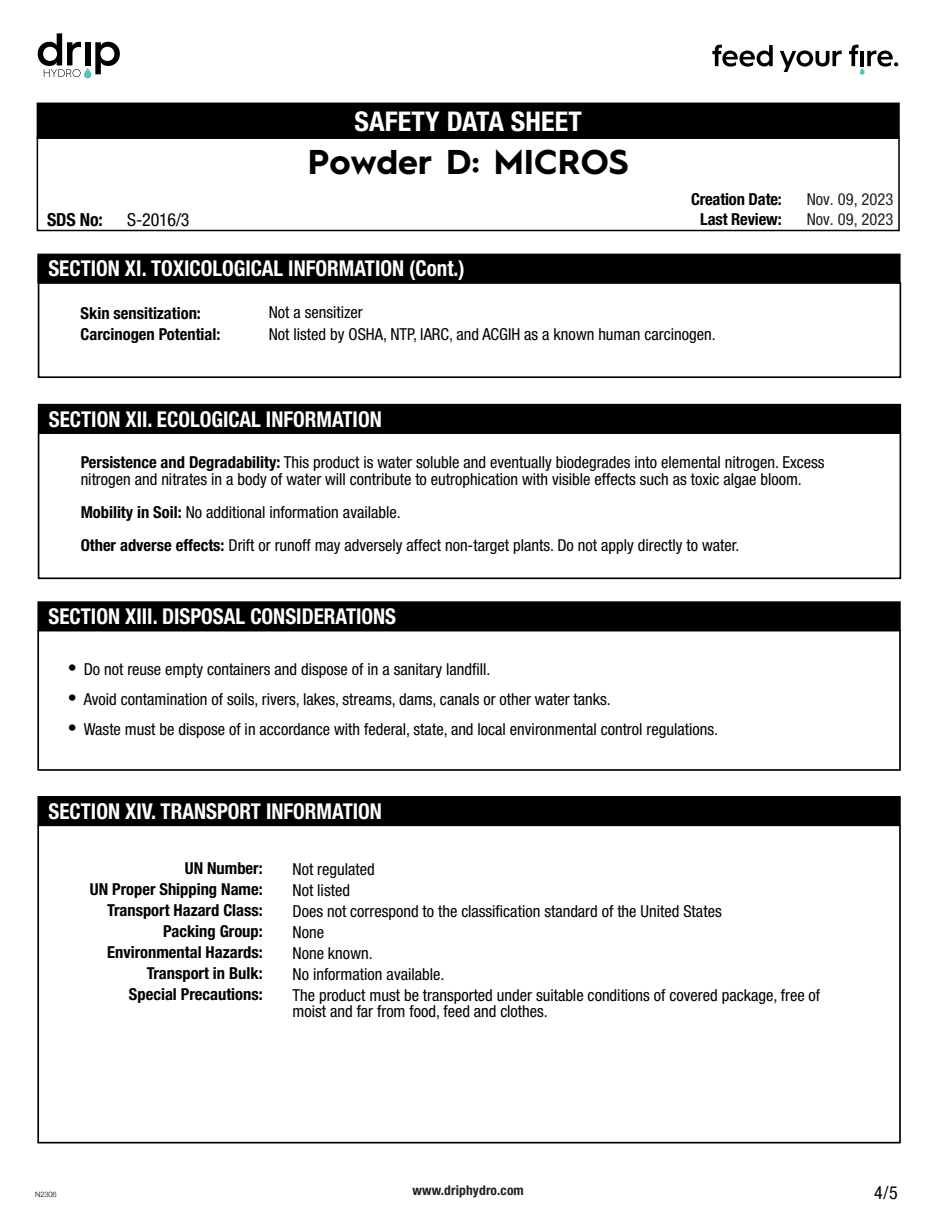
<style>
.page{position:relative;width:940px;height:1217px;background:#fff}
.page>*{position:absolute;margin:0;border:0;box-sizing:border-box;transform-origin:0 0}
.t1{font:700 34.5px "Hurme Geometric Sans 1";color:#000}
.t2{font:700 condensed 27.15px "Helvetica Neue LT Pro";letter-spacing:.005em;color:#fff}
.t3{font:700 condensed 21.9px "Helvetica Neue LT Pro";color:#fff;scale:.96 1}
.t4{font:condensed 18px "Helvetica Neue LT Pro";color:#000}
.t5{font:700 condensed 18px "Helvetica Neue LT Pro";color:#000}
.t6{font:condensed 16.5px/21px "Helvetica Neue LT Pro";color:#000}
.t7{font:700 condensed 16.5px/21px "Helvetica Neue LT Pro";color:#000}
.t8{font:condensed 16.5px/20px "Helvetica Neue LT Pro";color:#231f20}
.t9{font:700 condensed 13.5px "Helvetica Neue LT Pro";letter-spacing:.01em;color:#231f20}
.t10{font:300 7.5px "Helvetica Neue LT Pro";letter-spacing:-.015em;color:#000}
.s1{font-weight:700}
.s2{font-weight:700;font-size:18px}
</style>
<div class="page">
<div style="left:38px;top:403px;width:863px;height:30px;background:#000;border:2px solid #000"></div>
<div style="left:38px;top:432px;width:863px;height:147px;border:2px solid #000"></div>
<div style="left:37px;top:795px;width:863px;height:30px;background:#000;border:2px solid #000"></div>
<div style="left:37px;top:824px;width:863px;height:319px;border:2px solid #000"></div>
<div style="left:37px;top:601px;width:863px;height:29px;background:#000;border:2px solid #000"></div>
<div style="left:37px;top:629px;width:863px;height:141px;border:2px solid #000"></div>
<div style="left:37px;top:102px;width:862px;height:37px;background:#000;border:2px solid #000"></div>
<div style="left:37px;top:137px;width:862px;height:94px;border:2px solid #000"></div>
<div style="left:37px;top:253px;width:863px;height:30px;background:#000;border:2px solid #000"></div>
<div style="left:38px;top:282px;width:863px;height:96px;border:2px solid #000"></div>
<svg style="left:38px;top:33px;width:82px;height:45px"></svg>
<svg style="left:712px;top:45px;width:60px;height:22px"></svg>
<svg style="left:780px;top:50px;width:61px;height:22px"></svg>
<svg style="left:849px;top:45px;width:49px;height:30px"></svg>
<h2 class="t2" style="left:354px;top:105px;width:229px">SAFETY DATA SHEET</h2>
<h1 class="t1" style="left:308px;top:137px;width:322px">Powder D: MICROS</h1>
<p class="t7" style="left:691px;top:189px;width:92px">Creation Date:</p>
<p class="t4" style="left:127px;top:209px;width:64px">S-2016/3</p>
<p class="t7" style="left:700px;top:209px;width:83px">Last Review:</p>
<h3 class="t3" style="left:48px;top:255px;width:435px">SECTION XI. TOXICOLOGICAL INFORMATION (Cont.)</h3>
<p class="t7" style="left:81px;top:302px;width:141px">Skin sensitization:<br>Carcinogen Potential:</p>
<p class="t6" style="left:269px;top:301px;width:448px;line-height:21.8px">Not a sensitizer<br>Not listed by OSHA, NTP, IARC, and ACGIH as a known human carcinogen.</p>
<p class="t5" style="left:47px;top:209px;width:57px">SDS No:</p>
<p class="t8" style="left:806px;top:189px;width:88px">Nov. 09, 2023<br>Nov. 09, 2023</p>
<h3 class="t3" style="left:49px;top:405px;width:348px">SECTION XII. ECOLOGICAL INFORMATION</h3>
<p class="t6" style="left:81px;top:454px;width:745px;line-height:16.5px"><span class="s1">Persistence and Degradability:</span> This product is water soluble and eventually biodegrades into elemental nitrogen. Excess nitrogen and nitrates in a body of water will contribute to eutrophication with visible effects such as toxic algae bloom.</p>
<p class="t6" style="left:81px;top:495px;width:660px;line-height:33px"><span class="s1">Mobility in Soil:</span> No additional information available.<br><span class="s1">Other adverse effects:</span> Drift or runoff may adversely affect non-target plants. Do not apply directly to water.</p>
<h3 class="t3" style="left:49px;top:603px;width:363px">SECTION XIII. DISPOSAL CONSIDERATIONS</h3>
<p class="t6" style="left:68px;top:658px;width:424px"><span class="s2">•</span> Do not reuse empty containers and dispose of in a sanitary landfill.</p>
<p class="t6" style="left:68px;top:688px;width:544px"><span class="s2">•</span> Avoid contamination of soils, rivers, lakes, streams, dams, canals or other water tanks.</p>
<p class="t6" style="left:68px;top:718px;width:652px"><span class="s2">•</span> Waste must be dispose of in accordance with federal, state, and local environmental control regulations.</p>
<h3 class="t3" style="left:49px;top:797px;width:349px">SECTION XIV. TRANSPORT INFORMATION</h3>
<p class="t7" style="left:90px;top:856px;width:174px;text-align:right">UN Number:<br>UN Proper Shipping Name:<br>Transport Hazard Class:<br>Packing Group:<br>Environmental Hazards:<br>Transport in Bulk:<br>Special Precautions:</p>
<p class="t6" style="left:292px;top:857px;width:529px">Not regulated<br>Not listed<br>Does not correspond to the classification standard of the United States<br>None<br>None known.<br>No information available.<br>The product must be transported under suitable conditions of covered package, free of</p>
<p class="t6" style="left:292px;top:1000px;width:257px">moist and far from food, feed and clothes.</p>
<p class="t9" style="left:412px;top:1181px;width:113px">www.driphydro.com</p>
<p class="t10" style="left:35px;top:1189px;width:23px">N2306</p>
<p class="t4" style="left:874px;top:1181px;width:25px">4/5</p>
</div>
